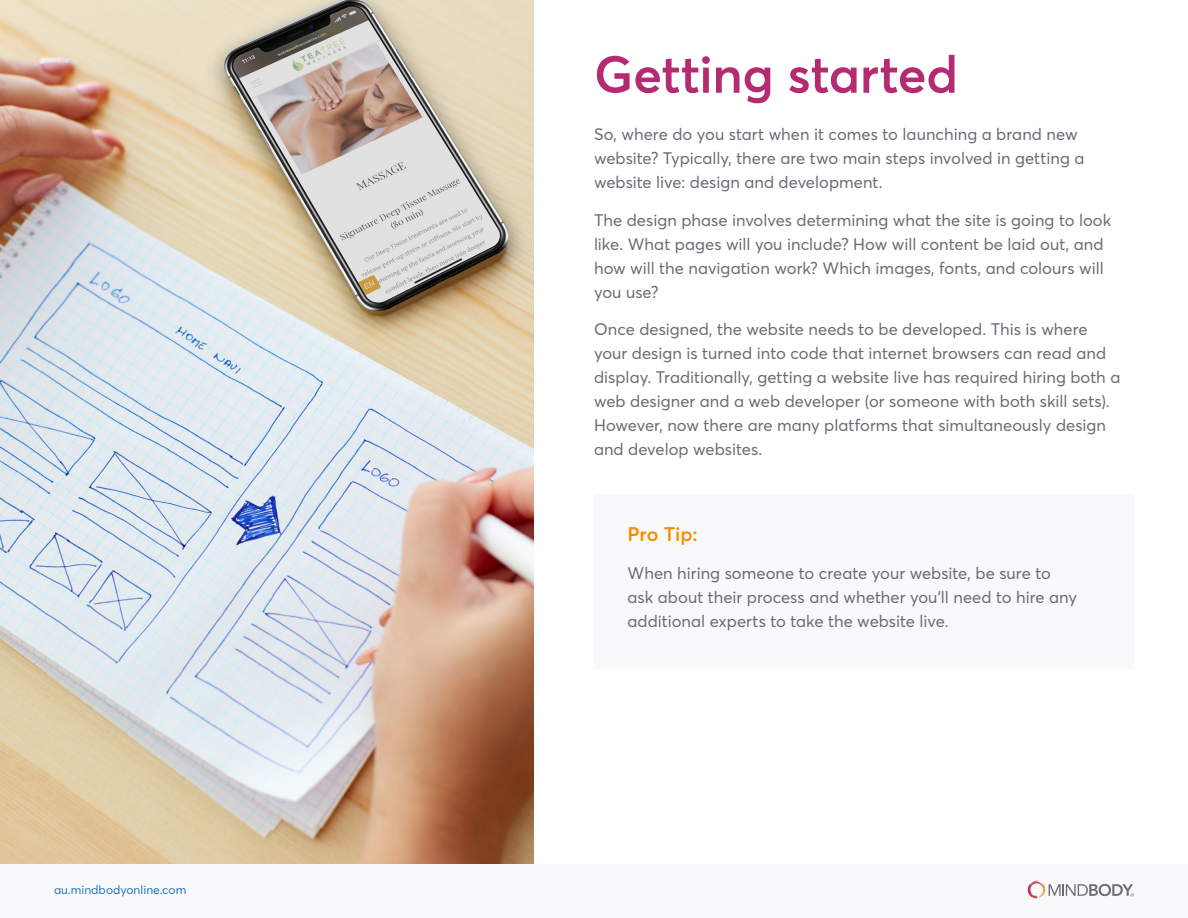
<style>
.page{position:relative;width:1188px;height:918px;background:#fff}
.page>*{position:absolute;margin:0;border:0;box-sizing:border-box;transform-origin:0 0}
.t1{font:600 51.45px "Averta";letter-spacing:-.005em;color:#b52b72}
.t2{font:600 19.5px "Averta";letter-spacing:-.005em;color:#fe8a02}
.t3{font:16.5px/24px "Averta";color:#696b73}
.t4{font:12px "Averta";color:#2579ba}
</style>
<div class="page">
<div style="left:0;top:864px;width:1188px;height:54px;background:#f8f9fa"></div>
<svg style="left:1028px;top:881px;width:11px;height:17px"></svg>
<svg style="left:1049px;top:884px;width:85px;height:13px"></svg>
<div style="left:594px;top:494px;width:540px;height:175px;background:#f8f9fa"></div>
<img style="left:0;top:0;width:534px;height:864px">
<p class="t4" style="left:54px;top:881px;width:134px">au.mindbodyonline.com</p>
<h1 class="t1" style="left:594px;top:38px;width:366px">Getting started</h1>
<p class="t3" style="left:594px;top:122px;width:492px">So, where do you start when it comes to launching a brand new website? Typically, there are two main steps involved in getting a website live: design and development.</p>
<p class="t3" style="left:594px;top:207px;width:519px">The design phase involves determining what the site is going to look like. What pages will you include? How will content be laid out, and how will the navigation work? Which images, fonts, and colours will you use?</p>
<p class="t3" style="left:594px;top:317px;width:528px">Once designed, the website needs to be developed. This is where your design is turned into code that internet browsers can read and display. Traditionally, getting a website live has required hiring both a web designer and a web developer (or someone with both skill sets).<br>However, now there are many platforms that simultaneously design and develop websites.</p>
<p class="t2" style="left:627px;top:520px;width:72px">Pro Tip:</p>
<p class="t3" style="left:627px;top:560px;width:451px">When hiring someone to create your website, be sure to ask about their process and whether you’ll need to hire any additional experts to take the website live.</p>
</div>
